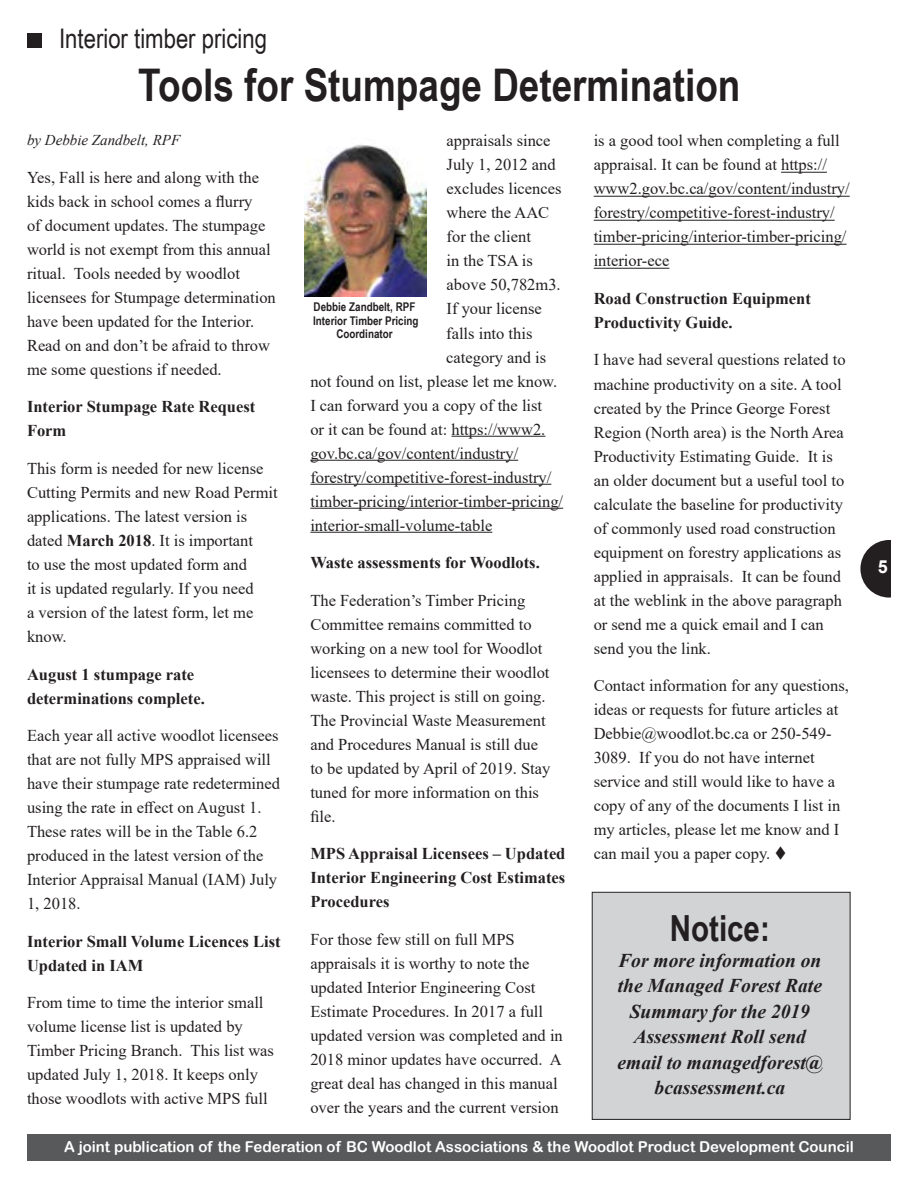
<style>
.page{position:relative;width:918px;height:1188px;background:#fff}
.page>*{position:absolute;margin:0;border:0;box-sizing:border-box;transform-origin:0 0}
.t1{font:700 45px "Arial Narrow";color:#231f20}
.t2{font:700 36px "Arial Narrow";color:#231f20}
.t3{font:27px "Arial Narrow";color:#231f20}
.t4{font:italic 700 19.5px/25.5px "Times New Roman";color:#231f20;text-align:center}
.t5{font:700 18px "Arial";color:#fff}
.t6{font:16.5px/24px "Times New Roman";color:#231f20}
.t7{font:700 16.5px/24px "Times New Roman";color:#231f20}
.t8{font:15px "Arial Rounded MT Bold";color:#fff}
.t9{font:italic 15px "Times New Roman";color:#231f20}
.t10{font:700 12px/13.5px "Arial Narrow";color:#231f20;text-align:center}
.s1{font-weight:700}
</style>
<div class="page">
<div style="left:27px;top:1134px;width:864px;height:27px;background:#58595b"></div>
<div style="left:860px;top:540px;width:58px;height:58px;background:#231f20;border-radius:50%"></div>
<div style="left:891px;top:502px;width:27px;height:135px;background:#fff"></div>
<div style="left:592px;top:892px;width:258px;height:228px;background:#d1d3d4;border:1px solid #231f20"></div>
<hr style="left:451px;top:436px;width:94px;height:1px;background:#231f20">
<hr style="left:310px;top:460px;width:208px;height:1px;background:#231f20">
<hr style="left:310px;top:484px;width:241px;height:1px;background:#231f20">
<hr style="left:310px;top:508px;width:253px;height:1px;background:#231f20">
<hr style="left:310px;top:532px;width:182px;height:1px;background:#231f20">
<hr style="left:781px;top:172px;width:46px;height:1px;background:#231f20">
<hr style="left:594px;top:196px;width:256px;height:1px;background:#231f20">
<hr style="left:594px;top:220px;width:241px;height:1px;background:#231f20">
<hr style="left:594px;top:244px;width:253px;height:1px;background:#231f20">
<hr style="left:594px;top:268px;width:75px;height:1px;background:#231f20">
<img style="left:305px;top:144px;width:121px;height:153px">
<div style="left:27px;top:33px;width:15px;height:15px;background:#231f20"></div>
<h3 class="t3" style="left:59px;top:19px;width:209px">Interior timber pricing</h3>
<h1 class="t1" style="left:138px;top:51px;width:604px">Tools for Stumpage Determination</h1>
<p class="t9" style="left:27px;top:130px;width:155px">by Debbie Zandbelt, RPF</p>
<p class="t6" style="left:27px;top:165px;width:250px">Yes, Fall is here and along with the kids back in school comes a flurry<br>of document updates. The stumpage world is not exempt from this annual ritual. Tools needed by woodlot licensees for Stumpage determination have been updated for the Interior.<br>Read on and don’t be afraid to throw me some questions if needed.</p>
<p class="t7" style="left:27px;top:394px;width:230px">Interior Stumpage Rate Request<br>Form</p>
<p class="t6" style="left:27px;top:456px;width:252px">This form is needed for new license<br>Cutting Permits and new Road Permit applications. The latest version is dated <span class="s1">March 2018</span>. It is important<br>to use the most updated form and<br>it is updated regularly. If you need<br>a version of the latest form, let me know.</p>
<p class="t7" style="left:27px;top:662px;width:179px">August 1 stumpage rate determinations complete.</p>
<p class="t6" style="left:27px;top:723px;width:254px">Each year all active woodlot licensees that are not fully MPS appraised will have their stumpage rate redetermined using the rate in effect on August 1.<br>These rates will be in the Table 6.2 produced in the latest version of the Interior Appraisal Manual (IAM) July 1, 2018.</p>
<p class="t7" style="left:27px;top:929px;width:255px">Interior Small Volume Licences List<br>Updated in IAM</p>
<p class="t6" style="left:27px;top:990px;width:249px">From time to time the interior small volume license list is updated by Timber Pricing Branch. This list was updated July 1, 2018. It keeps only those woodlots with active MPS full</p>
<p class="t6" style="left:447px;top:128px;width:106px">appraisals since</p>
<p class="t6" style="left:447px;top:152px;width:111px">July 1, 2012 and</p>
<p class="t6" style="left:447px;top:176px;width:117px">excludes licences</p>
<p class="t6" style="left:447px;top:200px;width:104px">where the AAC</p>
<p class="t6" style="left:447px;top:224px;width:86px">for the client</p>
<p class="t6" style="left:447px;top:248px;width:88px">in the TSA is</p>
<p class="t6" style="left:447px;top:272px;width:116px">above 50,782m3.</p>
<p class="t6" style="left:447px;top:296px;width:97px">If your license</p>
<p class="t6" style="left:446px;top:320px;width:88px">falls into this</p>
<p class="t6" style="left:446px;top:344px;width:101px">category and is</p>
<p class="t6" style="left:310px;top:368px;width:248px">not found on list, please let me know.</p>
<p class="t6" style="left:310px;top:392px;width:233px">I can forward you a copy of the list</p>
<p class="t6" style="left:310px;top:416px;width:237px">or it can be found at: https://www2.</p>
<p class="t6" style="left:310px;top:440px;width:209px">gov.bc.ca/gov/content/industry/</p>
<p class="t6" style="left:310px;top:464px;width:243px">forestry/competitive-forest-industry/</p>
<p class="t6" style="left:310px;top:489px;width:254px">timber-pricing/interior-timber-pricing/</p>
<p class="t6" style="left:310px;top:513px;width:184px">interior-small-volume-table</p>
<p class="t7" style="left:310px;top:550px;width:231px">Waste assessments for Woodlots.</p>
<p class="t6" style="left:310px;top:588px;width:242px">The Federation’s Timber Pricing<br>Committee remains committed to working on a new tool for Woodlot licensees to determine their woodlot waste. This project is still on going.<br>The Provincial Waste Measurement and Procedures Manual is still due to be updated by April of 2019. Stay tuned for more information on this file.</p>
<p class="t7" style="left:310px;top:841px;width:257px;text-align:justify">MPS Appraisal Licensees – Updated Interior Engineering Cost Estimates Procedures</p>
<p class="t6" style="left:310px;top:927px;width:254px">For those few still on full MPS appraisals it is worthy to note the updated Interior Engineering Cost Estimate Procedures. In 2017 a full updated version was completed and in 2018 minor updates have occurred. A great deal has changed in this manual over the years and the current version</p>
<p class="t6" style="left:594px;top:128px;width:258px">is a good tool when completing a full appraisal. It can be found at https:// www2.gov.bc.ca/gov/content/industry/ forestry/competitive-forest-industry/ timber-pricing/interior-timber-pricing/ interior-ece</p>
<p class="t7" style="left:594px;top:286px;width:219px">Road Construction Equipment<br>Productivity Guide.</p>
<p class="t6" style="left:594px;top:347px;width:254px">I have had several questions related to machine productivity on a site. A tool created by the Prince George Forest Region (North area) is the North Area Productivity Estimating Guide. It is an older document but a useful tool to calculate the baseline for productivity of commonly used road construction equipment on forestry applications as applied in appraisals. It can be found at the weblink in the above paragraph or send me a quick email and I can send you the link.</p>
<p class="t6" style="left:594px;top:673px;width:257px">Contact information for any questions, ideas or requests for future articles at Debbie@woodlot.bc.ca or 250-549- 3089. If you do not have internet service and still would like to have a copy of any of the documents I list in my articles, please let me know and I can mail you a paper copy. ▼</p>
<p class="t10" style="left:313px;top:300px;width:107px">Debbie Zandbelt, RPF<br>Interior Timber Pricing<br>Coordinator</p>
<h2 class="t2" style="left:670px;top:901px;width:102px">Notice:</h2>
<p class="t4" style="left:618px;top:947px;width:206px">For more information on the Managed Forest Rate<br>Summary for the 2019<br>Assessment Roll send email to managedforest@ bcassessment.ca</p>
<p class="t8" style="left:64px;top:1138px;width:791px">A joint publication of the Federation of BC Woodlot Associations &amp; the Woodlot Product Development Council</p>
<p class="t5" style="left:878px;top:554px;width:12px">5</p>
</div>
